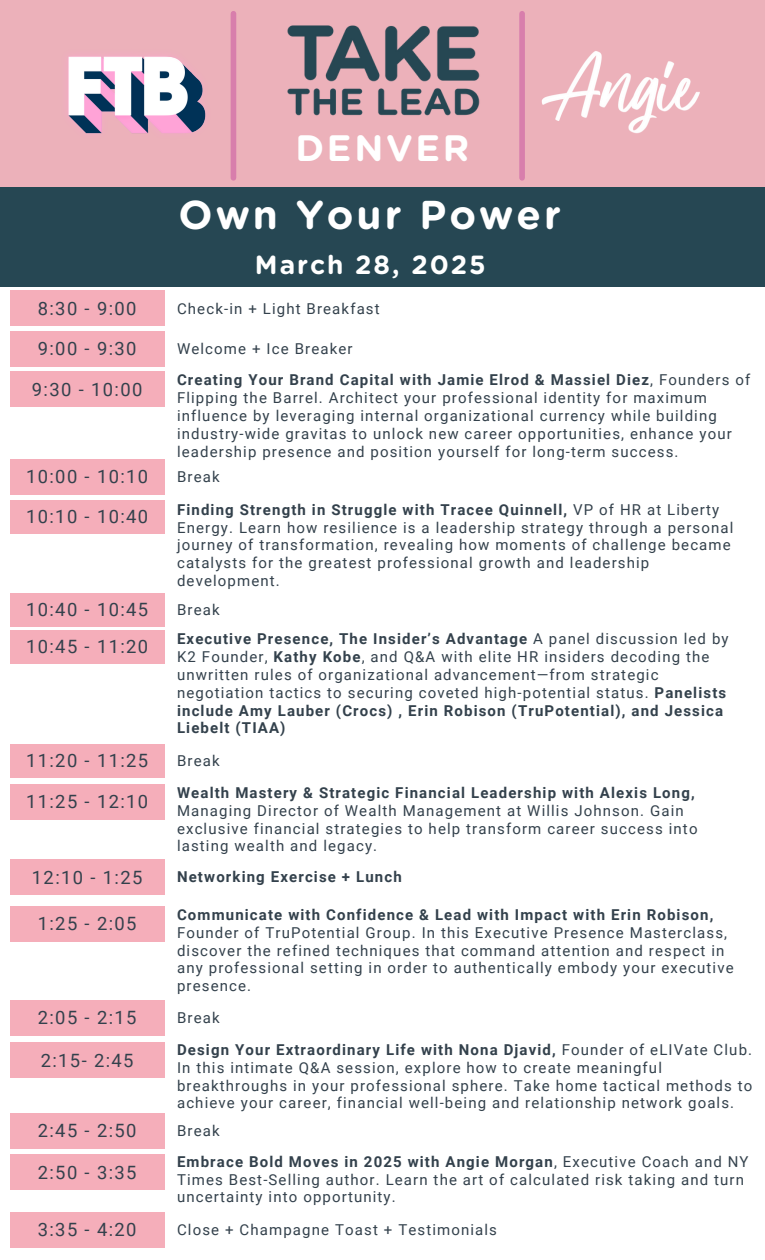
<style>
.page{position:relative;width:765px;height:1260px;background:#fff}
.page>*{position:absolute;margin:0;border:0;box-sizing:border-box;transform-origin:0 0}
.t1{font:700 40.25px "Gotham Rounded";letter-spacing:.075em;color:#fff}
.t2{font:700 36.75px "Gotham Rounded";letter-spacing:.075em;color:#fff}
.t3{font:700 26.25px "Gotham Rounded";letter-spacing:.075em;color:#fff}
.t4{font:18.38px "Roboto";letter-spacing:.075em;color:#33414c}
.t5{font:15px/17.8px "Roboto";letter-spacing:.075em;color:#33414c}
.t6{font:700 15px "Roboto";letter-spacing:.075em;color:#33414c}
.s1{font-weight:700}
</style>
<div class="page">
<div style="left:0;top:0;width:765px;height:188px;background:#ecb1ba"></div>
<img style="left:288px;top:25px;width:192px;height:91px">
<img style="left:68px;top:56px;width:138px;height:78px">
<div style="left:231px;top:14px;width:5px;height:164px;background:#d87eac"></div>
<div style="left:519px;top:14px;width:6px;height:164px;background:#d87eac"></div>
<img style="left:541px;top:51px;width:159px;height:83px">
<div style="left:10px;top:290px;width:155px;height:36px;background:#f5aeba"></div>
<div style="left:10px;top:331px;width:155px;height:36px;background:#f5aeba"></div>
<div style="left:10px;top:371px;width:155px;height:36px;background:#f5aeba"></div>
<div style="left:10px;top:501px;width:155px;height:33px;background:#f5aeba"></div>
<div style="left:10px;top:784px;width:155px;height:36px;background:#f5aeba"></div>
<div style="left:10px;top:1000px;width:155px;height:36px;background:#f5aeba"></div>
<div style="left:10px;top:1042px;width:155px;height:36px;background:#f5aeba"></div>
<div style="left:10px;top:1212px;width:155px;height:36px;background:#f5aeba"></div>
<div style="left:10px;top:859px;width:155px;height:36px;background:#f5aeba"></div>
<div style="left:10px;top:1113px;width:155px;height:36px;background:#f5aeba"></div>
<div style="left:10px;top:1154px;width:155px;height:36px;background:#f5aeba"></div>
<div style="left:0;top:188px;width:765px;height:99px;background:#264753"></div>
<div style="left:10px;top:459px;width:155px;height:36px;background:#f5aeba"></div>
<div style="left:10px;top:593px;width:155px;height:33px;background:#f5aeba"></div>
<div style="left:10px;top:906px;width:155px;height:36px;background:#f5aeba"></div>
<div style="left:10px;top:630px;width:155px;height:33px;background:#f5aeba"></div>
<div style="left:10px;top:744px;width:155px;height:34px;background:#f5aeba"></div>
<p class="t4" style="left:38px;top:298px;width:100px">8:30 - 9:00</p>
<p class="t4" style="left:38px;top:338px;width:100px">9:00 - 9:30</p>
<p class="t4" style="left:32px;top:379px;width:112px">9:30 - 10:00</p>
<h4 class="t4" style="left:26px;top:466px;width:124px">10:00 - 10:10</h4>
<p class="t4" style="left:26px;top:506px;width:124px">10:10 - 10:40</p>
<p class="t2" style="left:295px;top:131px;width:176px">DENVER</p>
<p class="t1" style="left:179px;top:197px;width:384px">Own Your Power</p>
<p class="t3" style="left:255px;top:253px;width:232px">March 28, 2025</p>
<h4 class="t5" style="left:177px;top:300px;width:204px">Check-in + Light Breakfast</h4>
<h4 class="t5" style="left:177px;top:340px;width:177px">Welcome + Ice Breaker</h4>
<h4 class="t5" style="left:177px;top:371px;width:575px"><span class="s1">Creating Your Brand Capital with Jamie Elrod &amp; Massiel Diez</span>, Founders of Flipping the Barrel. Architect your professional identity for maximum influence by leveraging internal organizational currency while building industry-wide gravitas to unlock new career opportunities, enhance your leadership presence and position yourself for long-term success.</h4>
<p class="t5" style="left:177px;top:468px;width:44px">Break</p>
<p class="t5" style="left:177px;top:501px;width:558px"><span class="s1">Finding Strength in Struggle with Tracee Quinnell,</span> VP of HR at Liberty Energy. Learn how resilience is a leadership strategy through a personal journey of transformation, revealing how moments of challenge became catalysts for the greatest professional growth and leadership development.</p>
<p class="t4" style="left:26px;top:599px;width:124px">10:40 - 10:45</p>
<h5 class="t5" style="left:177px;top:601px;width:44px">Break</h5>
<p class="t4" style="left:26px;top:635px;width:124px">10:45 - 11:20</p>
<h4 class="t5" style="left:177px;top:630px;width:553px"><span class="s1">Executive Presence, The Insider’s Advantage</span> A panel discussion led by K2 Founder, <span class="s1">Kathy Kobe</span>, and Q&amp;A with elite HR insiders decoding the unwritten rules of organizational advancement—from strategic negotiation tactics to securing coveted high-potential status. <span class="s1">Panelists include Amy Lauber (Crocs) , Erin Robison (TruPotential), and Jessica Liebelt (TIAA)</span></h4>
<h4 class="t4" style="left:26px;top:750px;width:124px">11:20 - 11:25</h4>
<h4 class="t5" style="left:177px;top:752px;width:44px">Break</h4>
<h1 class="t4" style="left:26px;top:791px;width:124px">11:25 - 12:10</h1>
<p class="t4" style="left:32px;top:867px;width:112px">12:10 - 1:25</p>
<h4 class="t4" style="left:38px;top:913px;width:100px">1:25 - 2:05</h4>
<h3 class="t4" style="left:38px;top:1007px;width:100px">2:05 - 2:15</h3>
<h2 class="t4" style="left:41px;top:1050px;width:94px">2:15- 2:45</h2>
<h4 class="t4" style="left:38px;top:1120px;width:100px">2:45 - 2:50</h4>
<p class="t4" style="left:38px;top:1162px;width:100px">2:50 - 3:35</p>
<h4 class="t4" style="left:38px;top:1219px;width:100px">3:35 - 4:20</h4>
<h4 class="t5" style="left:177px;top:784px;width:522px"><span class="s1">Wealth Mastery &amp; Strategic Financial Leadership with Alexis Long, </span>Managing Director of Wealth Management at Willis Johnson. Gain exclusive financial strategies to help transform career success into lasting wealth and legacy.</h4>
<p class="t6" style="left:177px;top:868px;width:226px">Networking Exercise + Lunch</p>
<h4 class="t5" style="left:177px;top:906px;width:558px"><span class="s1">Communicate with Confidence &amp; Lead with Impact with Erin Robison, </span>Founder of TruPotential Group. In this Executive Presence Masterclass, discover the refined techniques that command attention and respect in any professional setting in order to authentically embody your executive presence.</h4>
<p class="t5" style="left:177px;top:1009px;width:44px">Break</p>
<h4 class="t5" style="left:177px;top:1041px;width:577px"><span class="s1">Design Your Extraordinary Life with Nona Djavid,</span> Founder of eLIVate Club.<br>In this intimate Q&amp;A session, explore how to create meaningful breakthroughs in your professional sphere. Take home tactical methods to achieve your career, financial well-being and relationship network goals.</h4>
<h4 class="t5" style="left:177px;top:1122px;width:44px">Break</h4>
<p class="t5" style="left:177px;top:1153px;width:573px"><span class="s1">Embrace Bold Moves in 2025 with Angie Morgan</span>, Executive Coach and NY<br>Times Best-Selling author. Learn the art of calculated risk taking and turn uncertainty into opportunity.</p>
<h4 class="t5" style="left:177px;top:1221px;width:321px">Close + Champagne Toast + Testimonials</h4>
</div>
